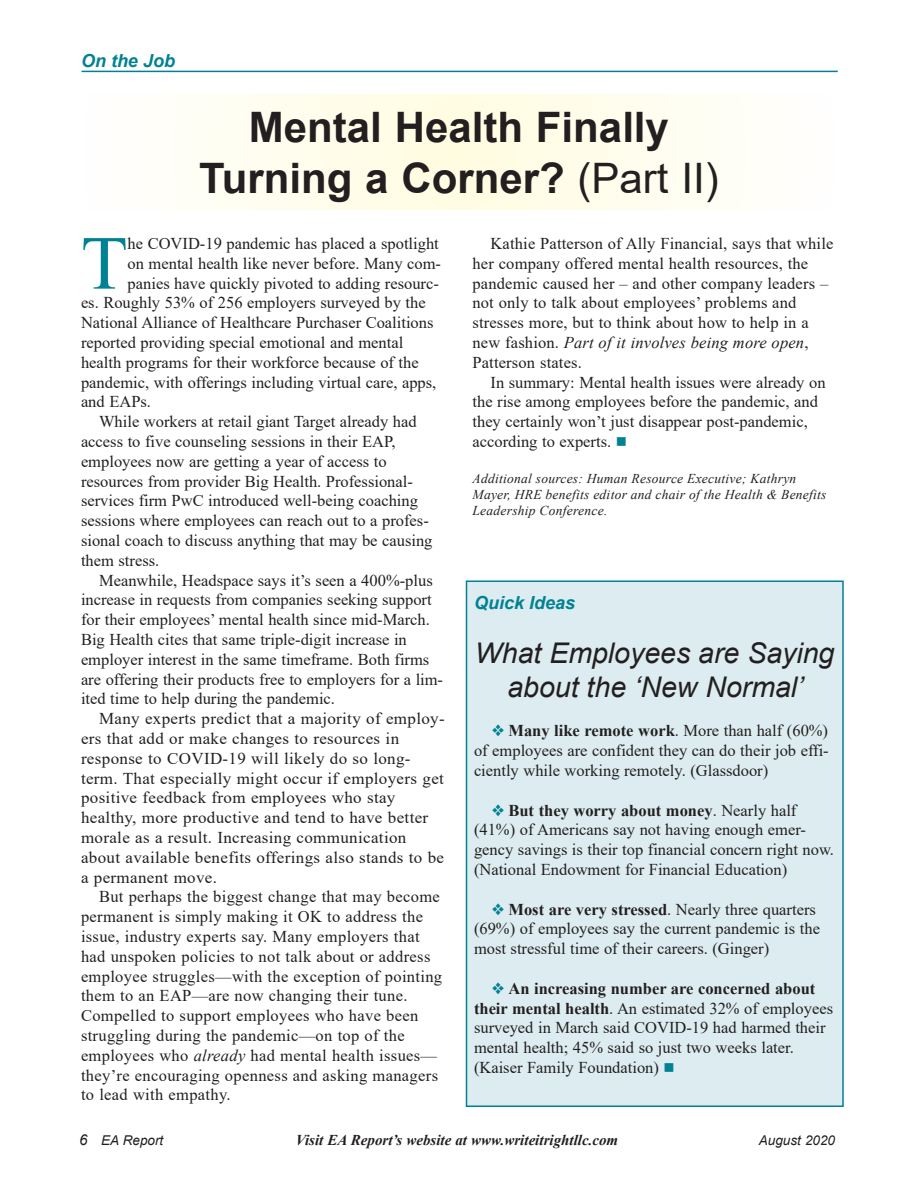
<style>
.page{position:relative;width:918px;height:1188px;background:#fff}
.page>*{position:absolute;margin:0;border:0;box-sizing:border-box;transform-origin:0 0}
.Drop_Cap{font:76.35px "Times New Roman";color:#008293}
.Heading{font:700 42px/50.4px "Arial";color:#231f20;text-align:center}
.Subhead{font:italic 28.5px/34.2px "Arial";color:#231f20;text-align:center}
.t1{font:italic 700 18px "Arial";color:#008293}
.Body_Copy{font:16.5px/19.8px "Times New Roman";color:#231f20}
.Body_Copy-2{font:16.5px/19.8px "Times New Roman";letter-spacing:.02em;color:#231f20}
.Drop_Cap-2{font:16.5px "Times New Roman";color:#231f20}
.t2{font:italic 700 15px "Times New Roman";color:#231f20}
.Source{font:italic 13.5px/16.2px "Times New Roman";letter-spacing:.02em;color:#231f20}
.t3{font:italic 13.5px "Arial";color:#231f20}
.s1{font-weight:400}
.s2{font-style:italic}
.s3{color:#008293}
.s4{font-weight:700}
.s5{font-size:15px}
</style>
<div class="page">
<hr style="left:82px;top:71px;width:756px;height:1px;background:#008293">
<svg style="left:203px;top:95px;width:513px;height:115px"></svg>
<div style="left:466px;top:581px;width:377px;height:525px;background:#dcecf0"></div>
<div style="left:466px;top:580px;width:378px;height:527px;border:2px solid #008293"></div>
<p class="t1" style="left:81px;top:49px;width:96px">On the Job</p>
<p class="Heading" style="left:199px;top:103px;width:521px">Mental Health Finally<br>Turning a Corner? <span class="s1">(Part II)</span></p>
<p class="Drop_Cap" style="left:81px;top:209px;width:48px">T</p>
<p class="Drop_Cap-2" style="left:128px;top:232px;width:313px">he COVID-19 pandemic has placed a spotlight</p>
<p class="Drop_Cap-2" style="left:128px;top:252px;width:315px">on mental health like never before. Many com-</p>
<p class="Drop_Cap-2" style="left:128px;top:271px;width:313px">panies have quickly pivoted to adding resourc-</p>
<p class="Drop_Cap-2" style="left:81px;top:291px;width:346px">es. Roughly 53% of 256 employers surveyed by the</p>
<p class="Drop_Cap-2" style="left:81px;top:311px;width:354px">National Alliance of Healthcare Purchaser Coalitions</p>
<p class="Drop_Cap-2" style="left:81px;top:331px;width:324px">reported providing special emotional and mental</p>
<p class="Drop_Cap-2" style="left:81px;top:351px;width:339px">health programs for their workforce because of the</p>
<p class="Drop_Cap-2" style="left:81px;top:370px;width:357px">pandemic, with offerings including virtual care, apps,</p>
<p class="Drop_Cap-2" style="left:81px;top:390px;width:72px">and EAPs.</p>
<p class="Body_Copy" style="left:81px;top:411px;width:353px;text-indent:18px">While workers at retail giant Target already had access to five counseling sessions in their EAP, employees now are getting a year of access to resources from provider Big Health. Professional&shy;services firm PwC introduced well-being coaching sessions where employees can reach out to a profes&shy;sional coach to discuss anything that may be causing them stress.</p>
<p class="Body_Copy" style="left:81px;top:570px;width:364px;text-indent:18px">Meanwhile, Headspace says it’s seen a 400%-plus increase in requests from companies seeking support for their employees’ mental health since mid-March.<br>Big Health cites that same triple-digit increase in employer interest in the same timeframe. Both firms are offering their products free to employers for a lim&shy;ited time to help during the pandemic.</p>
<p class="Body_Copy-2" style="left:81px;top:708px;width:365px;text-indent:18px">Many experts predict that a majority of employ&shy;ers that add or make changes to resources in response to COVID-19 will likely do so long&shy;term. That especially might occur if employers get positive feedback from employees who stay healthy, more productive and tend to have better morale as a result. Increasing communication about available benefits offerings also stands to be a permanent move.</p>
<p class="Body_Copy-2" style="left:81px;top:886px;width:363px;text-indent:18px">But perhaps the biggest change that may become permanent is simply making it OK to address the issue, industry experts say. Many employers that had unspoken policies to not talk about or address employee struggles—with the exception of pointing them to an EAP—are now changing their tune.<br>Compelled to support employees who have been struggling during the pandemic—on top of the employees who <span class="s2">already</span> had mental health issues— they’re encouraging openness and asking managers to lead with empathy.</p>
<p class="Body_Copy" style="left:472px;top:233px;width:362px;text-indent:18px">Kathie Patterson of Ally Financial, says that while her company offered mental health resources, the pandemic caused her – and other company leaders – not only to talk about employees’ problems and stresses more, but to think about how to help in a new fashion. <span class="s2">Part of it involves being more open</span>, Patterson states.</p>
<p class="Body_Copy" style="left:472px;top:372px;width:355px;text-indent:18px">In summary: Mental health issues were already on the rise among employees before the pandemic, and they certainly won’t just disappear post-pandemic, according to experts. <span class="s3">■</span></p>
<p class="Source" style="left:472px;top:470px;width:356px">Additional sources: Human Resource Executive; Kathryn<br>Mayer, HRE benefits editor and chair of the Health &amp; Benefits<br>Leadership Conference.</p>
<p class="t1" style="left:474px;top:590px;width:103px">Quick Ideas</p>
<p class="Subhead" style="left:475px;top:636px;width:361px">What Employees are Saying about the ‘New Normal’</p>
<p class="Body_Copy" style="left:474px;top:720px;width:356px;text-align:justify;text-indent:18px"><span class="s3">❖</span> <span class="s4">Many like remote work</span>. More than half (60%) of employees are confident they can do their job effi&shy;ciently while working remotely. (Glassdoor)</p>
<p class="Body_Copy" style="left:474px;top:800px;width:362px;text-indent:18px"><span class="s3">❖</span> <span class="s4">But they worry about money</span>. Nearly half (41%) of Americans say not having enough emer&shy;gency savings is their top financial concern right now. (National Endowment for Financial Education)</p>
<p class="Body_Copy" style="left:474px;top:899px;width:348px;text-indent:18px"><span class="s3">❖</span> <span class="s4">Most are very stressed</span>. Nearly three quarters (69%) of employees say the current pandemic is the most stressful time of their careers. (Ginger)</p>
<p class="Body_Copy" style="left:474px;top:978px;width:361px;text-indent:18px"><span class="s3">❖</span> <span class="s4">An increasing number are concerned about their mental health</span>. An estimated 32% of employees surveyed in March said COVID-19 had harmed their mental health; 45% said so just two weeks later. (Kaiser Family Foundation) <span class="s3">■</span></p>
<p class="t3" style="left:79px;top:1131px;width:86px"><span class="s5">6</span> EA Report</p>
<p class="t2" style="left:296px;top:1129px;width:324px">Visit EA Report’s website at www.writeitrightllc.com</p>
<p class="t3" style="left:759px;top:1131px;width:78px">August 2020</p>
</div>
